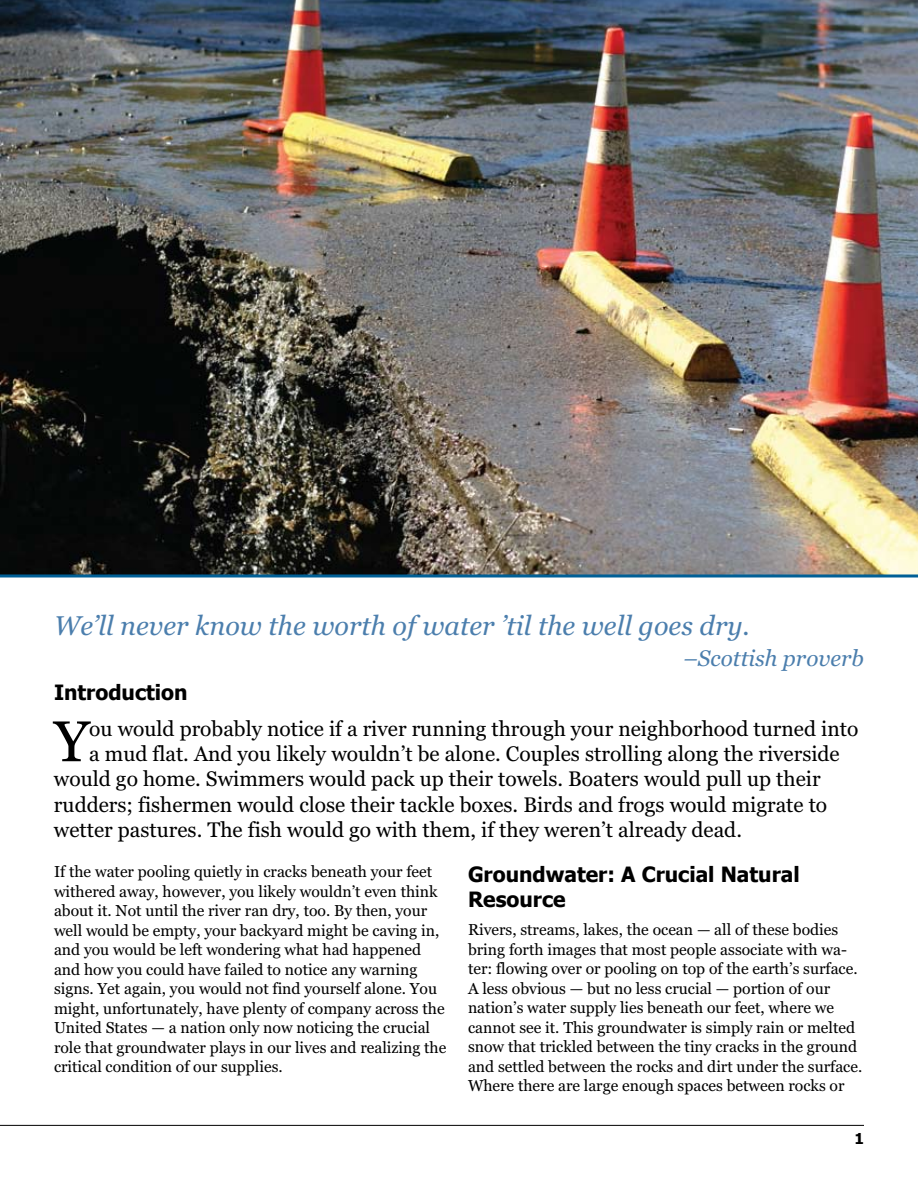
<style>
.page{position:relative;width:918px;height:1188px;background:#fff}
.page>*{position:absolute;margin:0;border:0;box-sizing:border-box;transform-origin:0 0}
.t1{font:57.3px "Georgia";color:#000}
.t2{font:italic 27px "Georgia";color:#4b7ead}
.t3{font:italic 22.5px "Georgia";color:#4b7ead}
.t4{font:21px "Georgia";color:#000}
.t5{font:700 21px/25.2px "Tahoma";color:#000}
.t6{font:15.75px/19.5px "Georgia";color:#000}
.t7{font:700 15px "Tahoma";color:#000}
</style>
<div class="page">
<hr style="left:0;top:1125px;width:864px;height:1px;background:#000">
<img style="left:0;top:0;width:918px;height:574px">
<svg style="left:0;top:574px;width:918px;height:4px;background:#2b719a"></svg>
<h2 class="t2" style="left:54px;top:610px;width:697px">We’ll never know the worth of water ’til the well goes dry.</h2>
<h3 class="t3" style="left:684px;top:646px;width:182px">–Scottish proverb</h3>
<h3 class="t5" style="left:54px;top:679px;width:135px">Introduction</h3>
<h1 class="t1" style="left:54px;top:709px;width:37px">Y</h1>
<h3 class="t4" style="left:89px;top:717px;width:771px">ou would probably notice if a river running through your neighborhood turned into</h3>
<h3 class="t4" style="left:89px;top:742px;width:752px">a mud flat. And you likely wouldn’t be alone. Couples strolling along the riverside</h3>
<h3 class="t4" style="left:54px;top:767px;width:768px">would go home. Swimmers would pack up their towels. Boaters would pull up their</h3>
<h3 class="t4" style="left:54px;top:792px;width:775px">rudders; fishermen would close their tackle boxes. Birds and frogs would migrate to</h3>
<h3 class="t4" style="left:54px;top:818px;width:690px">wetter pastures. The fish would go with them, if they weren’t already dead.</h3>
<p class="t6" style="left:54px;top:862px;width:394px">If the water pooling quietly in cracks beneath your feet withered away, however, you likely wouldn’t even think about it. Not until the river ran dry, too. By then, your well would be empty, your backyard might be caving in, and you would be left wondering what had happened and how you could have failed to notice any warning signs. Yet again, you would not find yourself alone. You might, unfortunately, have plenty of company across the United States — a nation only now noticing the crucial role that groundwater plays in our lives and realizing the critical condition of our supplies.</p>
<h3 class="t5" style="left:468px;top:861px;width:333px">Groundwater: A Crucial Natural<br>Resource</h3>
<p class="t6" style="left:468px;top:920px;width:396px">Rivers, streams, lakes, the ocean — all of these bodies bring forth images that most people associate with wa&shy;ter: flowing over or pooling on top of the earth’s surface.<br>A less obvious — but no less crucial — portion of our nation’s water supply lies beneath our feet, where we cannot see it. This groundwater is simply rain or melted snow that trickled between the tiny cracks in the ground and settled between the rocks and dirt under the surface.<br>Where there are large enough spaces between rocks or</p>
<p class="t7" style="left:854px;top:1129px;width:11px">1</p>
</div>
